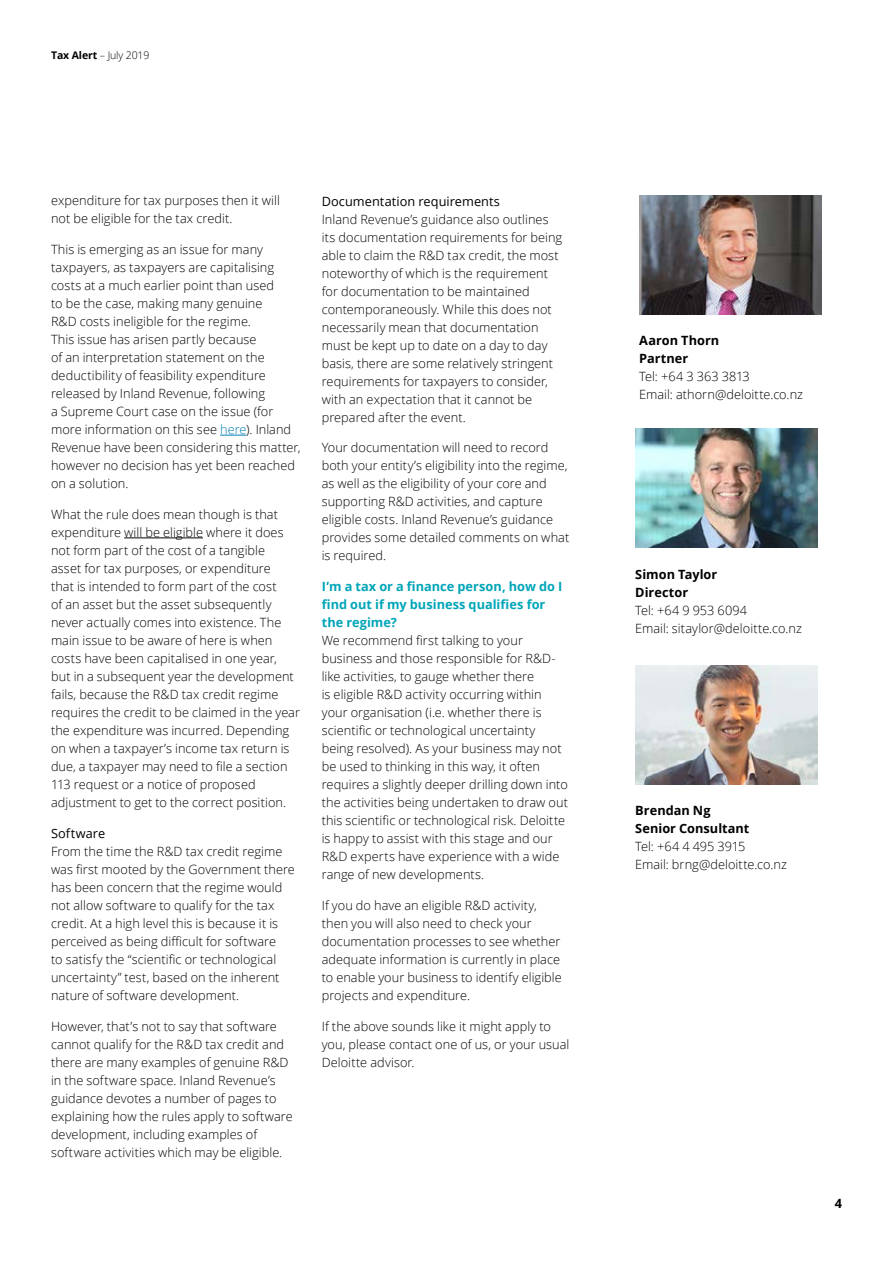
<style>
.page{position:relative;width:893px;height:1263px;background:#fff}
.page>*{position:absolute;margin:0;border:0;box-sizing:border-box;transform-origin:0 0}
.t1{font:300 12.75px/18px "Open Sans";letter-spacing:.005em;color:#000}
.t2{font:700 12.75px/18px "Open Sans";letter-spacing:.005em;color:#00a5b8}
.t3{font:700 12.75px/18px "Open Sans";color:#000}
.t4{font:12.75px "Open Sans";letter-spacing:.005em;color:#000}
.t5{font:300 10.5px "Open Sans";letter-spacing:-.01em;color:#000}
.s1{font-weight:700}
.s2{color:#007db6}
</style>
<div class="page">
<svg style="left:220px;top:435px;width:26px;height:1px"></svg>
<hr style="left:124px;top:537px;width:79px;height:1px;background:#000">
<img style="left:635px;top:429px;width:182px;height:119px">
<img style="left:635px;top:666px;width:182px;height:119px">
<img style="left:639px;top:196px;width:182px;height:119px">
<p class="t5" style="left:51px;top:48px;width:100px"><span class="s1">Tax Alert</span> – July 2019</p>
<p class="t1" style="left:51px;top:191px;width:230px">expenditure for tax purposes then it will not be eligible for the tax credit.</p>
<p class="t1" style="left:51px;top:240px;width:251px">This is emerging as an issue for many taxpayers, as taxpayers are capitalising costs at a much earlier point than used<br>to be the case, making many genuine<br>R&amp;D costs ineligible for the regime.<br>This issue has arisen partly because<br>of an interpretation statement on the deductibility of feasibility expenditure released by Inland Revenue, following<br>a Supreme Court case on the issue (for more information on this see <span class="s2">here</span>). Inland Revenue have been considering this matter, however no decision has yet been reached on a solution.</p>
<p class="t1" style="left:51px;top:505px;width:251px">What the rule does mean though is that expenditure will be eligible where it does not form part of the cost of a tangible<br>asset for tax purposes, or expenditure<br>that is intended to form part of the cost<br>of an asset but the asset subsequently never actually comes into existence. The main issue to be aware of here is when costs have been capitalised in one year,<br>but in a subsequent year the development fails, because the R&amp;D tax credit regime requires the credit to be claimed in the year the expenditure was incurred. Depending on when a taxpayer’s income tax return is due, a taxpayer may need to file a section 113 request or a notice of proposed adjustment to get to the correct position.</p>
<p class="t4" style="left:51px;top:824px;width:56px">Software</p>
<p class="t1" style="left:51px;top:842px;width:245px">From the time the R&amp;D tax credit regime was first mooted by the Government there has been concern that the regime would not allow software to qualify for the tax credit. At a high level this is because it is perceived as being difficult for software<br>to satisfy the “scientific or technological uncertainty” test, based on the inherent nature of software development.</p>
<p class="t1" style="left:51px;top:1017px;width:243px">However, that’s not to say that software cannot qualify for the R&amp;D tax credit and there are many examples of genuine R&amp;D in the software space. Inland Revenue’s guidance devotes a number of pages to explaining how the rules apply to software development, including examples of software activities which may be eligible.</p>
<p class="t4" style="left:322px;top:192px;width:180px">Documentation requirements</p>
<p class="t1" style="left:322px;top:210px;width:242px">Inland Revenue’s guidance also outlines its documentation requirements for being able to claim the R&amp;D tax credit, the most noteworthy of which is the requirement for documentation to be maintained contemporaneously. While this does not necessarily mean that documentation must be kept up to date on a day to day basis, there are some relatively stringent requirements for taxpayers to consider, with an expectation that it cannot be prepared after the event.</p>
<p class="t1" style="left:322px;top:438px;width:249px">Your documentation will need to record both your entity’s eligibility into the regime, as well as the eligibility of your core and supporting R&amp;D activities, and capture eligible costs. Inland Revenue’s guidance provides some detailed comments on what is required.</p>
<p class="t2" style="left:322px;top:577px;width:242px">I’m a tax or a finance person, how do I find out if my business qualifies for the regime?</p>
<p class="t1" style="left:322px;top:631px;width:248px">We recommend first talking to your business and those responsible for R&amp;D&shy;like activities, to gauge whether there<br>is eligible R&amp;D activity occurring within your organisation (i.e. whether there is scientific or technological uncertainty being resolved). As your business may not be used to thinking in this way, it often requires a slightly deeper drilling down into the activities being undertaken to draw out this scientific or technological risk. Deloitte is happy to assist with this stage and our R&amp;D experts have experience with a wide range of new developments.</p>
<p class="t1" style="left:322px;top:896px;width:242px">If you do have an eligible R&amp;D activity, then you will also need to check your documentation processes to see whether adequate information is currently in place to enable your business to identify eligible projects and expenditure.</p>
<p class="t1" style="left:322px;top:1017px;width:249px">If the above sounds like it might apply to you, please contact one of us, or your usual<br>Deloitte advisor.</p>
<p class="t3" style="left:639px;top:331px;width:81px">Aaron Thorn<br>Partner</p>
<p class="t1" style="left:639px;top:367px;width:165px">Tel: +64 3 363 3813<br>Email: athorn@deloitte.co.nz</p>
<p class="t3" style="left:635px;top:565px;width:84px">Simon Taylor<br>Director</p>
<p class="t1" style="left:635px;top:601px;width:168px">Tel: +64 9 953 6094<br>Email: sitaylor@deloitte.co.nz</p>
<p class="t3" style="left:635px;top:801px;width:116px">Brendan Ng<br>Senior Consultant</p>
<p class="t1" style="left:635px;top:837px;width:153px">Tel: +64 4 495 3915<br>Email: brng@deloitte.co.nz</p>
<p class="t3" style="left:835px;top:1194px;width:9px">4</p>
</div>
